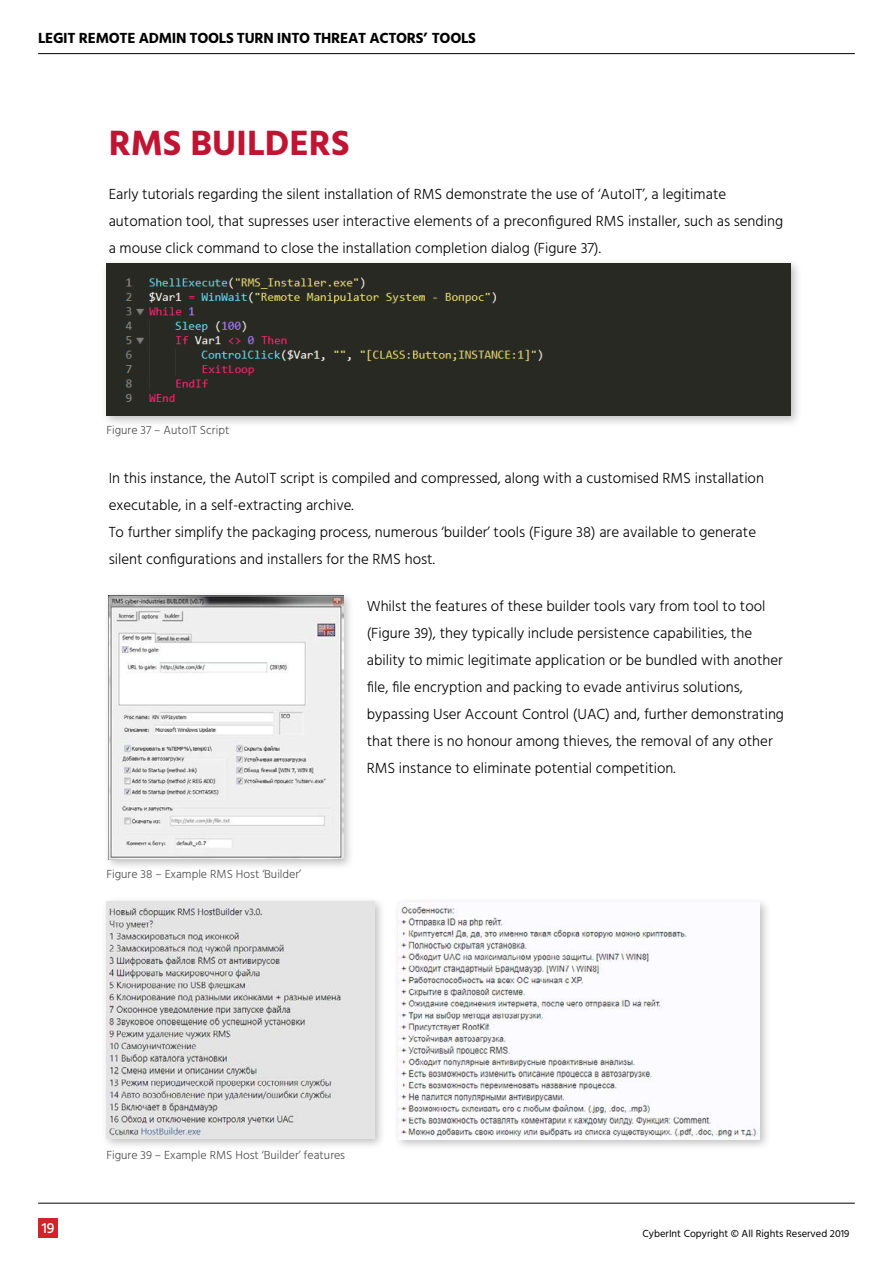
<style>
.page{position:relative;width:893px;height:1263px;background:#fff}
.page>*{position:absolute;margin:0;border:0;box-sizing:border-box;transform-origin:0 0}
.t1{font:700 36px "Hind";color:#c01433}
.t2{font:300 15px/27px "Hind";color:#000}
.t3{font:700 15px "Hind";letter-spacing:-.02em;color:#000}
.t4{font:500 15px "Hind";color:#fff}
.t5{font:300 12px "Hind";color:#4d4d4d}
.t6{font:10.5px "Hind";color:#000}
</style>
<div class="page">
<hr style="left:38px;top:53px;width:817px;height:1px;background:#000">
<hr style="left:38px;top:1203px;width:817px;height:1px;background:#000">
<div style="left:38px;top:1218px;width:20px;height:20px;background:#d2232a"></div>
<div style="left:101px;top:258px;width:702px;height:169px;background:#000;opacity:.25"></div>
<div style="left:106px;top:264px;width:685px;height:152px;background:#282923"></div>
<img style="left:125px;top:277px;width:418px;height:125px">
<div style="left:103px;top:590px;width:252px;height:281px;background:#000;opacity:.25"></div>
<img style="left:109px;top:595px;width:235px;height:264px">
<div style="left:101px;top:896px;width:285px;height:254px;background:#000;opacity:.25"></div>
<img style="left:106px;top:901px;width:269px;height:238px">
<div style="left:392px;top:896px;width:379px;height:255px;background:#000;opacity:.25"></div>
<img style="left:398px;top:902px;width:362px;height:237px">
<p class="t3" style="left:38px;top:29px;width:439px">LEGIT REMOTE ADMIN TOOLS TURN INTO THREAT ACTORS’ TOOLS</p>
<h1 class="t1" style="left:109px;top:121px;width:242px">RMS BUILDERS</h1>
<p class="t2" style="left:109px;top:181px;width:676px">Early tutorials regarding the silent installation of RMS demonstrate the use of ‘AutoIT a,’ legitimate automation tool, that supresses user interactive elements of a preconfigured RMS installer, such as sending a mouse click command to close the installation completion dialog (Figure 37 .(</p>
<p class="t5" style="left:106px;top:422px;width:125px">Figure 37 – AutoIT Script</p>
<p class="t2" style="left:109px;top:465px;width:657px">In this instance, the AutoIT script is compiled and compressed, along with a customised RMS installation executable in, a self-extracting archive.<br>To further simplify the packaging process, numerous ‘builder’ tools (Figure 38) are available to generate silent configurations and installers for the RMS host.</p>
<p class="t2" style="left:367px;top:594px;width:419px">Whilst the features of these builder tools vary from tool to tool (Figure 39 ,) they typically include persistence capabilities, the ability to mimic legitimate application or be bundled with another file, file encryption and packing to evade antivirus solutions, bypassing User Account Control (UAC) and, further demonstrating that there is no honour among thieves, the removal of any other RMS instance to eliminate potential competition.</p>
<p class="t5" style="left:106px;top:866px;width:196px">Figure 38 – Example RMS Host ‘Builder‘</p>
<p class="t4" style="left:42px;top:1218px;width:14px">19</p>
<p class="t5" style="left:106px;top:1147px;width:240px">Figure 39 – Example RMS Host ‘Builder’ features</p>
<p class="t6" style="left:643px;top:1227px;width:208px">CyberInt Copyright © All Rights Reserved 2019</p>
</div>
